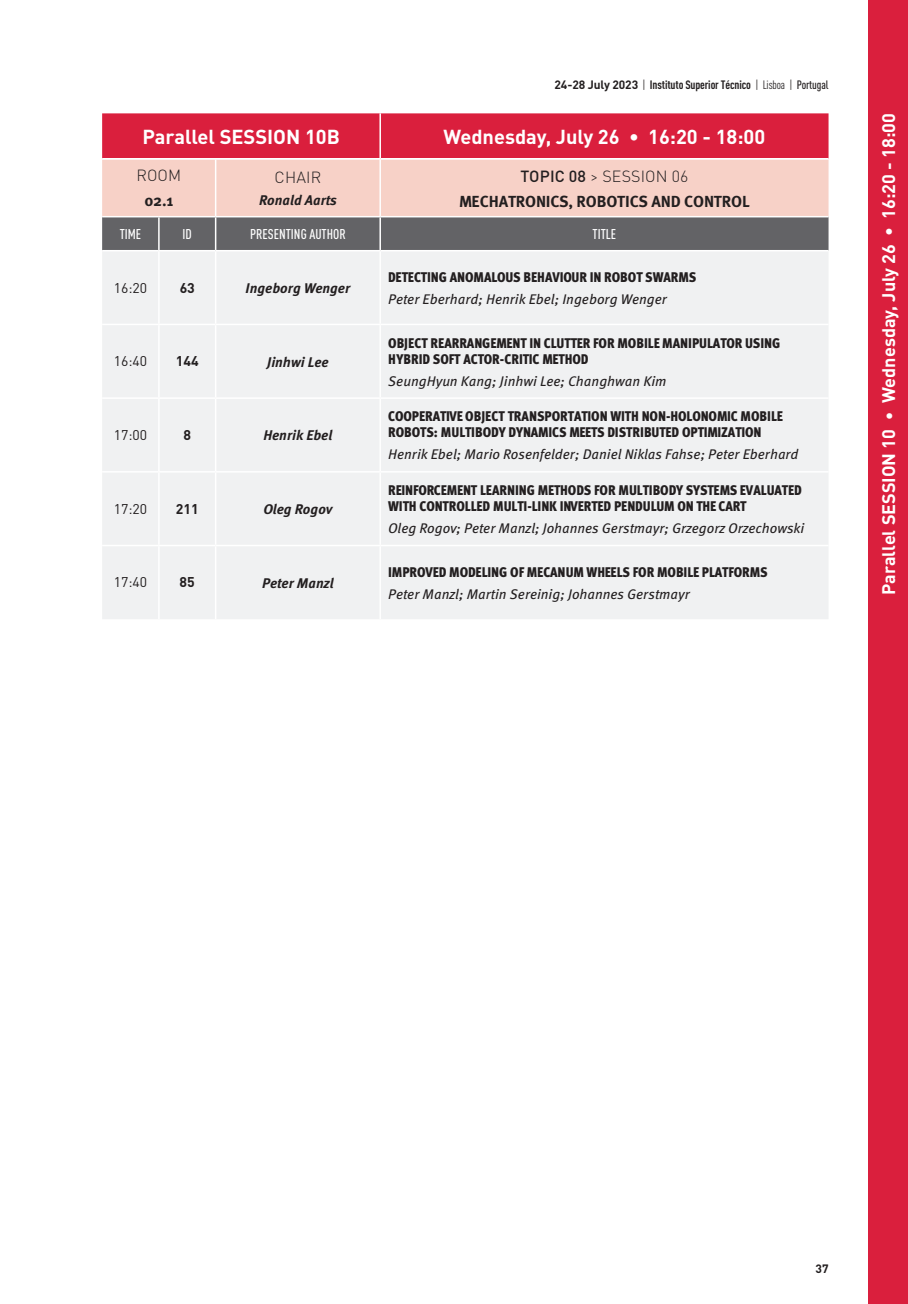
<style>
.page{position:relative;width:908px;height:1304px;background:#fff}
.page>*{position:absolute;margin:0;border:0;box-sizing:border-box;transform-origin:0 0}
.t1{font:700 20px "DIN Pro";color:#fff}
.t2{font:700 18px "DIN Pro";color:#fff}
.t3{font:700 16px "FF Meta Pro";color:#231f20}
.t4{font:300 16px "DIN Pro";letter-spacing:.01em;color:#231f20}
.t5{font:300 16px "DIN";color:#231f20}
.t6{font:900 condensed 14px/16px "FF Meta Pro";letter-spacing:-.01em;color:#231f20}
.t7{font:italic 14px "FF Meta Pro";color:#231f20}
.t8{font:italic 700 14px "FF Meta Pro";color:#231f20}
.t9{font:500 14px "DIN Cond";color:#fff}
.t10{font:14px "DIN";color:#231f20}
.t11{font:700 14px "DIN";color:#231f20}
.t12{font:700 12px "DIN Cond";letter-spacing:-.01em;color:#231f20}
.t13{font:700 12px "DIN Pro";color:#231f20}
.s1{font-family:"DIN Pro"}
.s2{font-weight:400}
.s3{font-weight:500}
.s4{font-family:"PT Sans"}
</style>
<div class="page">
<div style="left:867px;top:0;width:40px;height:1304px;background:#da1f3d"></div>
<div style="left:102px;top:252px;width:726px;height:367px;background:#f0f1f2"></div>
<hr style="left:158px;top:251px;width:1px;height:73px;background:#fff">
<hr style="left:215px;top:251px;width:1px;height:73px;background:#fff">
<hr style="left:379px;top:251px;width:2px;height:73px;background:#fff">
<hr style="left:158px;top:325px;width:1px;height:72px;background:#fff">
<hr style="left:215px;top:325px;width:1px;height:72px;background:#fff">
<hr style="left:379px;top:325px;width:2px;height:72px;background:#fff">
<hr style="left:158px;top:399px;width:1px;height:72px;background:#fff">
<hr style="left:215px;top:399px;width:1px;height:72px;background:#fff">
<hr style="left:379px;top:399px;width:2px;height:72px;background:#fff">
<hr style="left:158px;top:473px;width:1px;height:72px;background:#fff">
<hr style="left:215px;top:473px;width:1px;height:72px;background:#fff">
<hr style="left:379px;top:473px;width:2px;height:72px;background:#fff">
<hr style="left:158px;top:546px;width:1px;height:73px;background:#fff">
<hr style="left:215px;top:546px;width:1px;height:73px;background:#fff">
<hr style="left:379px;top:546px;width:2px;height:73px;background:#fff">
<hr style="left:102px;top:324px;width:57px;height:1px;background:#fff">
<hr style="left:159px;top:324px;width:56px;height:1px;background:#fff">
<hr style="left:215px;top:324px;width:165px;height:1px;background:#fff">
<hr style="left:380px;top:324px;width:448px;height:1px;background:#fff">
<hr style="left:102px;top:397px;width:57px;height:2px;background:#fff">
<hr style="left:159px;top:397px;width:56px;height:2px;background:#fff">
<hr style="left:215px;top:397px;width:165px;height:2px;background:#fff">
<hr style="left:380px;top:397px;width:448px;height:2px;background:#fff">
<hr style="left:102px;top:471px;width:57px;height:2px;background:#fff">
<hr style="left:159px;top:471px;width:56px;height:2px;background:#fff">
<hr style="left:215px;top:471px;width:165px;height:2px;background:#fff">
<hr style="left:380px;top:471px;width:448px;height:2px;background:#fff">
<hr style="left:102px;top:545px;width:57px;height:1px;background:#fff">
<hr style="left:159px;top:545px;width:56px;height:1px;background:#fff">
<hr style="left:215px;top:545px;width:165px;height:1px;background:#fff">
<hr style="left:380px;top:545px;width:448px;height:1px;background:#fff">
<svg style="left:102px;top:113px;width:726px;height:138px;background:#ca7e84"></svg>
<hr style="left:379px;top:113px;width:2px;height:45px;background:#fff">
<hr style="left:102px;top:158px;width:278px;height:1px;background:#fff">
<hr style="left:380px;top:158px;width:448px;height:1px;background:#fff">
<p class="t12" style="left:554px;top:77px;width:275px"><span class="s1">24-28 July 2023</span> <span class="s2">|</span> Instituto Superior Técnico <span class="s2">| Lisboa |</span> <span class="s3">Portugal</span></p>
<h1 class="t1" style="left:142px;top:123px;width:199px">Parallel SESSION 10B</h1>
<h1 class="t1" style="left:443px;top:123px;width:323px">Wednesday, July 26 • 16:20 - 18:00</h1>
<p class="t5" style="left:137px;top:166px;width:46px">ROOM</p>
<p class="t3" style="left:144px;top:188px;width:31px">02.1</p>
<p class="t4" style="left:274px;top:166px;width:31px">CHAIR</p>
<p class="t8" style="left:259px;top:190px;width:79px">Ronald Aarts</p>
<p class="t4" style="left:520px;top:165px;width:102px"><span class="s3">Topic 08</span> &gt; SESSION</p>
<p class="t4" style="left:671px;top:165px;width:18px">06</p>
<p class="t3" style="left:459px;top:189px;width:23px">MECHATRONICS</p>
<p class="t3" style="left:568px;top:189px;width:18px">, ROBOTICS</p>
<p class="t3" style="left:651px;top:189px;width:11px">AND</p>
<p class="t3" style="left:683px;top:189px;width:11px">CONTROL</p>
<p class="t9" style="left:120px;top:225px;width:23px">TIME</p>
<p class="t9" style="left:182px;top:225px;width:11px">ID</p>
<p class="t9" style="left:250px;top:225px;width:97px">PRESENTING AUTHOR</p>
<p class="t9" style="left:592px;top:225px;width:25px">TITLE</p>
<p class="t10" style="left:114px;top:279px;width:35px">16:20</p>
<p class="t11" style="left:179px;top:278px;width:17px">63</p>
<p class="t8" style="left:245px;top:277px;width:106px">Ingeborg Wenger</p>
<p class="t10" style="left:114px;top:352px;width:35px">16:40</p>
<p class="t11" style="left:176px;top:352px;width:24px">144</p>
<p class="t8" style="left:267px;top:351px;width:63px">Jinhwi Lee</p>
<p class="t10" style="left:114px;top:426px;width:35px">17:00</p>
<p class="t11" style="left:183px;top:426px;width:9px">8</p>
<p class="t8" style="left:263px;top:424px;width:70px">Henrik Ebel</p>
<p class="t10" style="left:114px;top:500px;width:35px">17:20</p>
<p class="t11" style="left:176px;top:499px;width:24px">211</p>
<p class="t8" style="left:263px;top:498px;width:70px">Oleg Rogov</p>
<p class="t10" style="left:114px;top:574px;width:35px">17:40</p>
<p class="t11" style="left:179px;top:573px;width:17px">85</p>
<p class="t8" style="left:262px;top:572px;width:73px">Peter Manzl</p>
<p class="t6" style="left:388px;top:268px;width:309px">DETECTING ANOMALOUS BEHAVIOUR IN ROBOT SWARMS</p>
<p class="t7" style="left:388px;top:288px;width:280px">Peter Eberhard; Henrik Ebel; Ingeborg Wenger</p>
<p class="t6" style="left:388px;top:334px;width:393px">OBJECT REARRANGEMENT IN CLUTTER FOR MOBILE MANIPULATOR USING<br>HYBRID SOFT ACTOR-CRITIC METHOD</p>
<p class="t7" style="left:388px;top:370px;width:280px">SeungHyun Kang; Jinhwi Lee; Changhwan Kim</p>
<p class="t6" style="left:388px;top:408px;width:396px">COOPERATIVE OBJECT TRANSPORTATION WITH NON-HOLONOMIC MOBILE<br>ROBOTS: MULTIBODY DYNAMICS MEETS DISTRIBUTED OPTIMIZATION</p>
<p class="t7" style="left:388px;top:444px;width:411px">Henrik Ebel; Mario Rosenfelder; Daniel Niklas Fahse; Peter Eberhard</p>
<p class="t6" style="left:388px;top:481px;width:415px">REINFORCEMENT LEARNING METHODS FOR MULTIBODY SYSTEMS EVALUATED<br>WITH CONTROLLED MULTI-LINK INVERTED PENDULUM ON THE CART</p>
<p class="t7" style="left:388px;top:517px;width:417px">Oleg Rogov; Peter Manzl; Johannes Gerstmayr; Grzegorz Orzechowski</p>
<p class="t6" style="left:388px;top:563px;width:381px">IMPROVED MODELING OF MECANUM WHEELS FOR MOBILE PLATFORMS</p>
<p class="t7" style="left:388px;top:583px;width:303px">Peter Manzl; Martin Sereinig; Johannes Gerstmayr</p>
<p class="t2" style="left:875px;top:595px;width:483px;rotate:-90deg">Parallel SESSION 10 <span class="s4">•</span> Wednesday, July 26 • 16:20 - 18:00</p>
<p class="t13" style="left:815px;top:1261px;width:15px">37</p>
</div>
